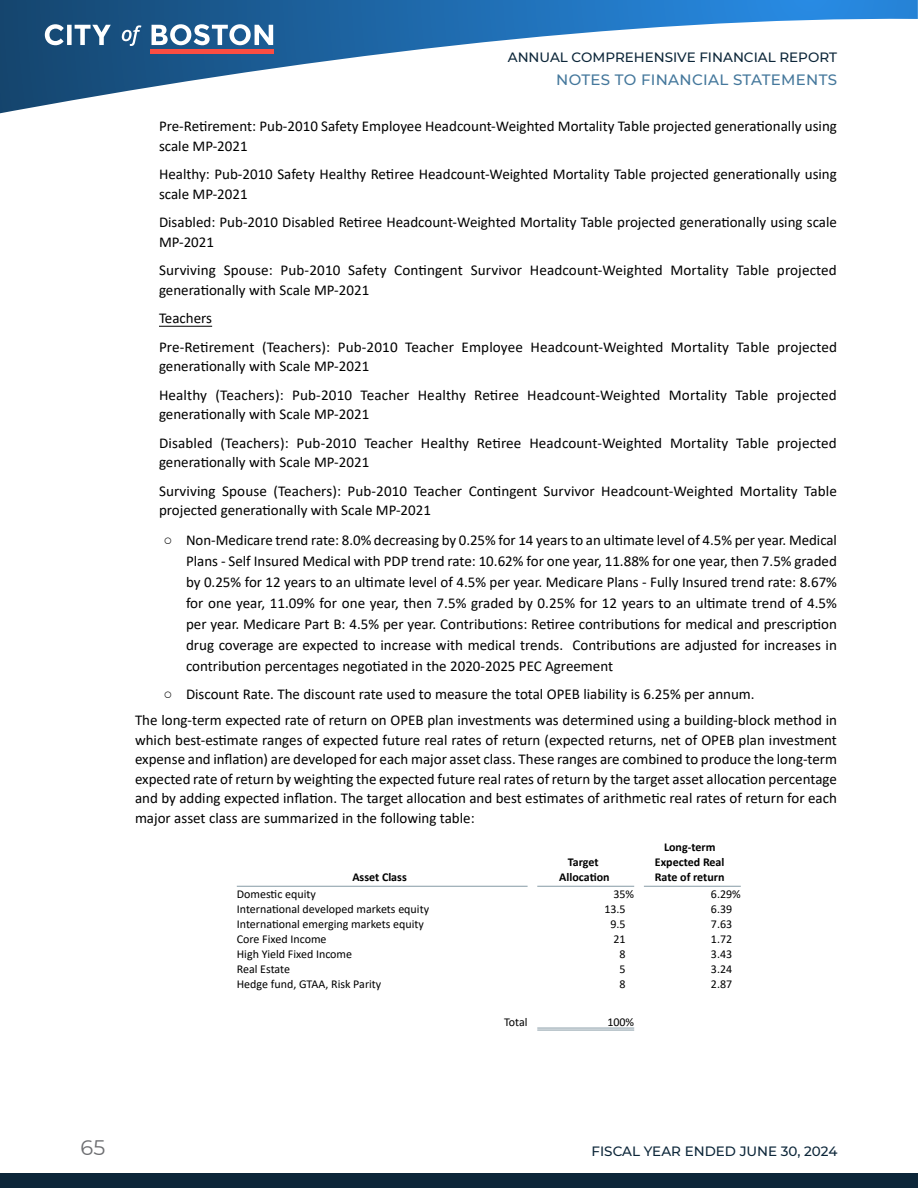
<style>
.page{position:relative;width:918px;height:1188px;background:#fff}
.page>*{position:absolute;margin:0;border:0;box-sizing:border-box;transform-origin:0 0}
.t1{font:21px "Montserrat";color:#6d6e71}
.t2{font:15px/19.5px "Calibri";color:#000}
.t3{font:500 15px "Montserrat";letter-spacing:.02em;color:#45789c}
.t4{font:500 13.5px "Montserrat";color:#0c2639}
.Table_Text{font:12px "Calibri";color:#000}
.t5{font:700 12px/15px "Calibri";color:#000;text-align:center}
.Table_Numbers_Right{font:12px "Calibri";color:#000}
.s1{font-family:"Arial"}
</style>
<div class="page">
<svg style="left:0;top:0;width:918px;height:114px"></svg>
<div style="left:0;top:1173px;width:918px;height:15px;background:#0c2639"></div>
<svg style="left:45px;top:24px;width:228px;height:22px"></svg>
<hr style="left:151px;top:50px;width:123px;height:4px;background:#fb4d42">
<hr style="left:159px;top:326px;width:53px;height:1px;background:#000">
<hr style="left:237px;top:886px;width:291px;height:1px;background:#869ba6">
<hr style="left:537px;top:886px;width:97px;height:1px;background:#869ba6">
<hr style="left:644px;top:886px;width:97px;height:1px;background:#869ba6">
<hr style="left:537px;top:1028px;width:97px;height:1px;background:#869ba6">
<hr style="left:537px;top:1030px;width:97px;height:1px;background:#869ba6">
<p class="t4" style="left:508px;top:48px;width:331px">ANNUAL COMPREHENSIVE FINANCIAL REPORT</p>
<p class="t3" style="left:556px;top:69px;width:282px">NOTES TO FINANCIAL STATEMENTS</p>
<p class="t2" style="left:159px;top:116px;width:679px">Pre-Retirement: Pub-2010 Safety Employee Headcount-Weighted Mortality Table projected generationally using scale MP-2021</p>
<p class="t2" style="left:159px;top:164px;width:679px">Healthy: Pub-2010 Safety Healthy Retiree Headcount-Weighted Mortality Table projected generationally using scale MP-2021</p>
<p class="t2" style="left:159px;top:212px;width:679px">Disabled: Pub-2010 Disabled Retiree Headcount-Weighted Mortality Table projected generationally using scale<br>MP-2021</p>
<p class="t2" style="left:159px;top:260px;width:679px">Surviving Spouse: Pub-2010 Safety Contingent Survivor Headcount-Weighted Mortality Table projected generationally with Scale MP-2021</p>
<p class="t2" style="left:159px;top:308px;width:55px">Teachers</p>
<p class="t2" style="left:159px;top:337px;width:680px">Pre-Retirement (Teachers): Pub-2010 Teacher Employee Headcount-Weighted Mortality Table projected generationally with Scale MP-2021</p>
<p class="t2" style="left:159px;top:385px;width:679px">Healthy (Teachers): Pub-2010 Teacher Healthy Retiree Headcount-Weighted Mortality Table projected generationally with Scale MP-2021</p>
<p class="t2" style="left:159px;top:433px;width:679px">Disabled (Teachers): Pub-2010 Teacher Healthy Retiree Headcount-Weighted Mortality Table projected generationally with Scale MP-2021</p>
<p class="t2" style="left:159px;top:481px;width:680px">Surviving Spouse (Teachers): Pub-2010 Teacher Contingent Survivor Headcount-Weighted Mortality Table projected generationally with Scale MP-2021</p>
<p class="t2" style="left:186px;top:529px;width:653px;line-height:21px;text-align:justify;text-indent:-22px"><span class="s1">○</span> Non-Medicare trend rate: 8.0% decreasing by 0.25% for 14 years to an ultimate level of 4.5% per year. Medical Plans - Self Insured Medical with PDP trend rate: 10.62% for one year, 11.88% for one year, then 7.5% graded by 0.25% for 12 years to an ultimate level of 4.5% per year. Medicare Plans - Fully Insured trend rate: 8.67% for one year, 11.09% for one year, then 7.5% graded by 0.25% for 12 years to an ultimate trend of 4.5% per year. Medicare Part B: 4.5% per year. Contributions: Retiree contributions for medical and prescription drug coverage are expected to increase with medical trends. Contributions are adjusted for increases in contribution percentages negotiated in the 2020-2025 PEC Agreement</p>
<p class="t2" style="left:164px;top:684px;width:593px"><span class="s1">○</span> Discount Rate. The discount rate used to measure the total OPEB liability is 6.25% per annum.</p>
<p class="t2" style="left:135px;top:710px;width:704px;text-align:justify">The long-term expected rate of return on OPEB plan investments was determined using a building-block method in which best-estimate ranges of expected future real rates of return (expected returns, net of OPEB plan investment expense and inflation) are developed for each major asset class. These ranges are combined to produce the long-term expected rate of return by weighting the expected future real rates of return by the target asset allocation percentage and by adding expected inflation. The target allocation and best estimates of arithmetic real rates of return for each major asset class are summarized in the following table:</p>
<p class="t5" style="left:352px;top:869px;width:56px">Asset Class</p>
<p class="t5" style="left:559px;top:854px;width:52px">Target<br>Allocation</p>
<p class="t5" style="left:655px;top:839px;width:71px">Long-term<br>Expected Real<br>Rate of return</p>
<p class="Table_Text" style="left:237px;top:886px;width:81px">Domestic equity</p>
<p class="Table_Numbers_Right" style="left:613px;top:886px;width:22px">35%</p>
<p class="Table_Numbers_Right" style="left:711px;top:886px;width:31px">6.29%</p>
<p class="Table_Text" style="left:237px;top:901px;width:194px">International developed markets equity</p>
<p class="Table_Numbers_Right" style="left:604px;top:901px;width:23px">13.5</p>
<p class="Table_Numbers_Right" style="left:711px;top:901px;width:23px">6.39</p>
<p class="Table_Text" style="left:237px;top:916px;width:189px">International emerging markets equity</p>
<p class="Table_Numbers_Right" style="left:610px;top:916px;width:17px">9.5</p>
<p class="Table_Numbers_Right" style="left:711px;top:916px;width:23px">7.63</p>
<p class="Table_Text" style="left:237px;top:931px;width:91px">Core Fixed Income</p>
<p class="Table_Numbers_Right" style="left:613px;top:931px;width:14px">21</p>
<p class="Table_Numbers_Right" style="left:711px;top:931px;width:23px">1.72</p>
<p class="Table_Text" style="left:237px;top:946px;width:117px">High Yield Fixed Income</p>
<p class="Table_Numbers_Right" style="left:620px;top:946px;width:8px">8</p>
<p class="Table_Numbers_Right" style="left:711px;top:946px;width:23px">3.43</p>
<p class="Table_Text" style="left:237px;top:961px;width:55px">Real Estate</p>
<p class="Table_Numbers_Right" style="left:620px;top:961px;width:8px">5</p>
<p class="Table_Numbers_Right" style="left:711px;top:961px;width:23px">3.24</p>
<p class="Table_Text" style="left:237px;top:976px;width:146px">Hedge fund, GTAA, Risk Parity</p>
<p class="Table_Numbers_Right" style="left:620px;top:976px;width:8px">8</p>
<p class="Table_Numbers_Right" style="left:711px;top:976px;width:23px">2.87</p>
<p class="Table_Numbers_Right" style="left:504px;top:1014px;width:25px">Total</p>
<p class="Table_Numbers_Right" style="left:607px;top:1014px;width:28px">100%</p>
<h1 class="t1" style="left:81px;top:1133px;width:26px">65</h1>
<p class="t4" style="left:592px;top:1142px;width:247px">FISCAL YEAR ENDED JUNE 30, 2024</p>
</div>
